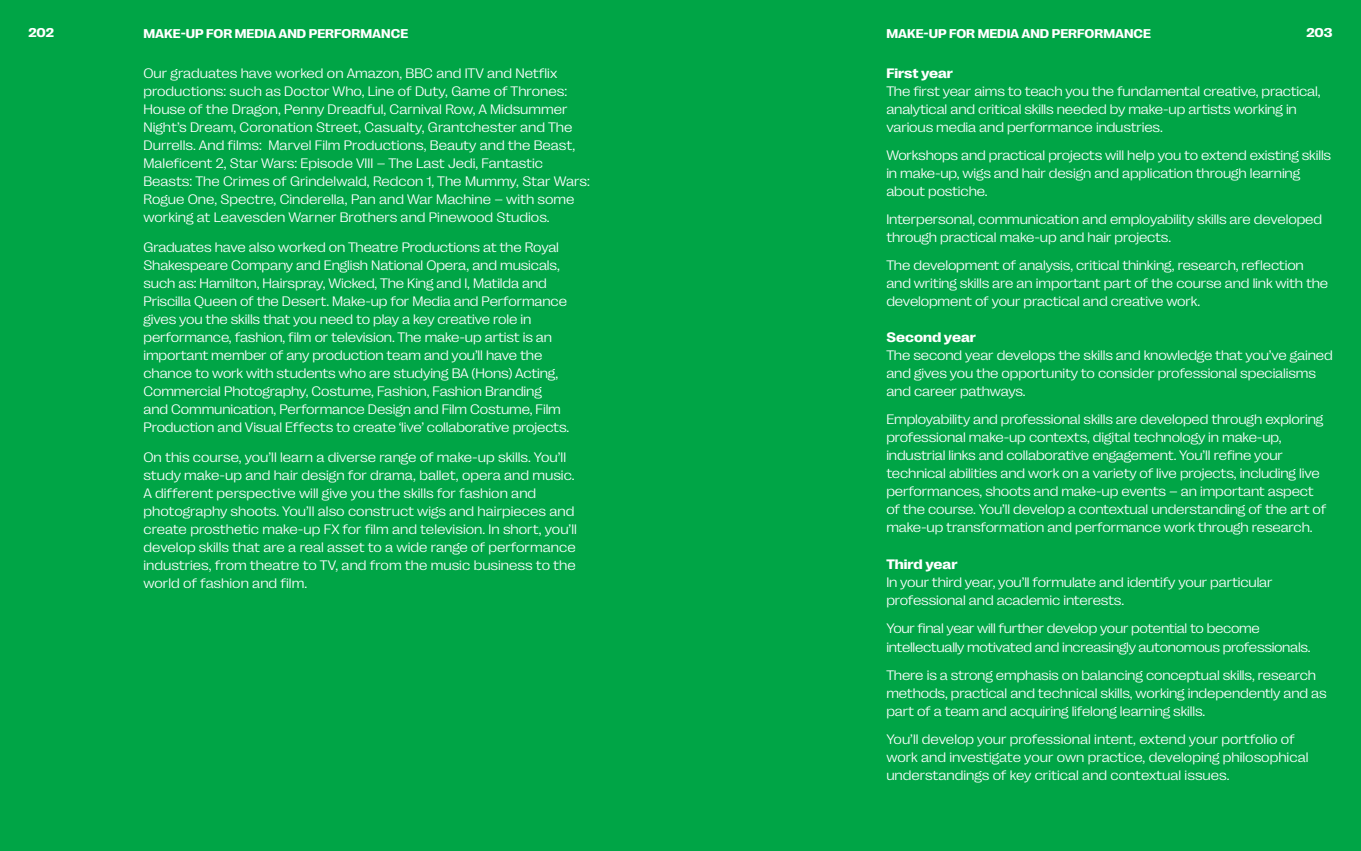
<style>
.page{position:relative;width:1361px;height:851px;background:#fff}
.page>*{position:absolute;margin:0;border:0;box-sizing:border-box;transform-origin:0 0}
.t1{font:300 expanded 14px/18px "PP Right Grotesk";letter-spacing:-.01em;color:#fff}
.t2{font:700 expanded 14px "PP Right Grotesk";color:#fff}
.t3{font:700 expanded 13px "PP Right Grotesk";color:#fff}
</style>
<div class="page">
<div style="left:0;top:0;width:1361px;height:850px;background:#00a546"></div>
<p class="t3" style="left:28px;top:26px;width:27px">202</p>
<p class="t3" style="left:886px;top:26px;width:266px">MAKE-UP FOR MEDIA AND PERFORMANCE</p>
<p class="t3" style="left:1306px;top:26px;width:28px">203</p>
<p class="t3" style="left:143px;top:26px;width:266px">MAKE-UP FOR MEDIA AND PERFORMANCE</p>
<p class="t1" style="left:143px;top:64px;width:448px">Our graduates have worked on Amazon, BBC and ITV and Netflix productions: such as Doctor Who, Line of Duty, Game of Thrones:<br>House of the Dragon, Penny Dreadful, Carnival Row, A Midsummer Night’s Dream, Coronation Street, Casualty, Grantchester and The Durrells. And films: Marvel Film Productions, Beauty and the Beast, Maleficent 2, Star Wars: Episode VIII – The Last Jedi, Fantastic Beasts: The Crimes of Grindelwald, Redcon 1, The Mummy, Star Wars:<br>Rogue One, Spectre, Cinderella, Pan and War Machine – with some working at Leavesden Warner Brothers and Pinewood Studios.</p>
<p class="t1" style="left:143px;top:238px;width:427px">Graduates have also worked on Theatre Productions at the Royal Shakespeare Company and English National Opera, and musicals, such as: Hamilton, Hairspray, Wicked, The King and I, Matilda and Priscilla Queen of the Desert. Make-up for Media and Performance gives you the skills that you need to play a key creative role in performance, fashion, film or television. The make-up artist is an important member of any production team and you’ll have the chance to work with students who are studying BA (Hons) Acting, Commercial Photography, Costume, Fashion, Fashion Branding and Communication, Performance Design and Film Costume, Film Production and Visual Effects to create ‘live’ collaborative projects.</p>
<p class="t1" style="left:143px;top:448px;width:435px">On this course, you’ll learn a diverse range of make-up skills. You’ll study make-up and hair design for drama, ballet, opera and music.<br>A different perspective will give you the skills for fashion and photography shoots. You’ll also construct wigs and hairpieces and create prosthetic make-up FX for film and television. In short, you’ll develop skills that are a real asset to a wide range of performance industries, from theatre to TV, and from the music business to the world of fashion and film.</p>
<p class="t2" style="left:886px;top:65px;width:68px">First year</p>
<p class="t1" style="left:886px;top:82px;width:436px">The first year aims to teach you the fundamental creative, practical, analytical and critical skills needed by make-up artists working in various media and performance industries.</p>
<p class="t1" style="left:886px;top:146px;width:446px">Workshops and practical projects will help you to extend existing skills in make-up, wigs and hair design and application through learning about postiche.</p>
<p class="t1" style="left:886px;top:210px;width:437px">Interpersonal, communication and employability skills are developed through practical make-up and hair projects.</p>
<p class="t1" style="left:886px;top:256px;width:443px">The development of analysis, critical thinking, research, reflection and writing skills are an important part of the course and link with the development of your practical and creative work.</p>
<p class="t2" style="left:886px;top:330px;width:91px">Second year</p>
<p class="t1" style="left:886px;top:346px;width:448px">The second year develops the skills and knowledge that you’ve gained and gives you the opportunity to consider professional specialisms and career pathways.</p>
<p class="t1" style="left:886px;top:410px;width:441px">Employability and professional skills are developed through exploring professional make-up contexts, digital technology in make-up, industrial links and collaborative engagement. You’ll refine your technical abilities and work on a variety of live projects, including live performances, shoots and make-up events – an important aspect of the course. You’ll develop a contextual understanding of the art of make-up transformation and performance work through research.</p>
<p class="t2" style="left:886px;top:557px;width:73px">Third year</p>
<p class="t1" style="left:886px;top:573px;width:388px">In your third year, you’ll formulate and identify your particular professional and academic interests.</p>
<p class="t1" style="left:886px;top:619px;width:426px">Your final year will further develop your potential to become intellectually motivated and increasingly autonomous professionals.</p>
<p class="t1" style="left:886px;top:665px;width:442px">There is a strong emphasis on balancing conceptual skills, research methods, practical and technical skills, working independently and as part of a team and acquiring lifelong learning skills.</p>
<p class="t1" style="left:886px;top:729px;width:424px">You’ll develop your professional intent, extend your portfolio of work and investigate your own practice, developing philosophical understandings of key critical and contextual issues.</p>
</div>
